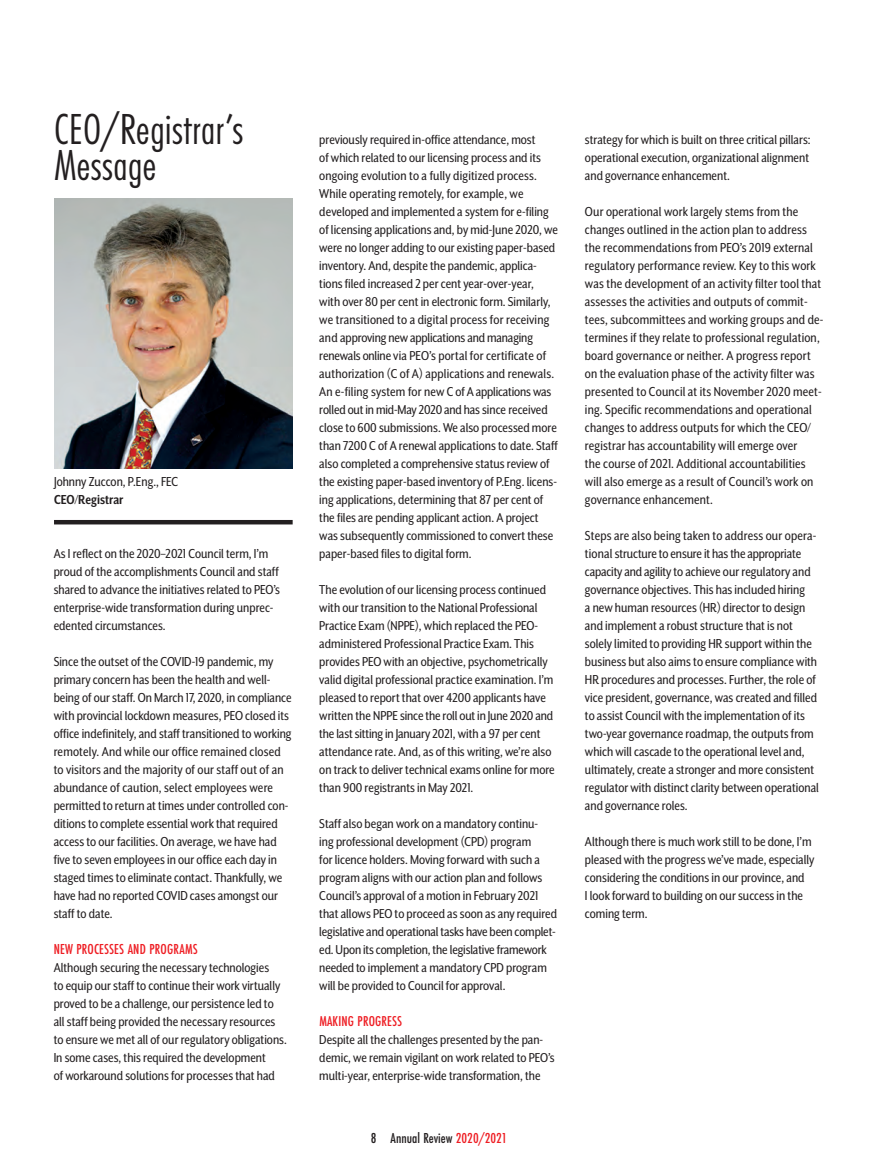
<style>
.page{position:relative;width:878px;height:1175px;background:#fff}
.page>*{position:absolute;margin:0;border:0;box-sizing:border-box;transform-origin:0 0}
.t1{font:45px/36px "Futura PT Cond";color:#231f20}
.t2{font:15px/18px "Mr Eaves XL San Nar OT";color:#231f20}
.t3{font:500 15px "Futura PT Cond";letter-spacing:.01em;color:#ee1d23}
.t4{font:500 15px "Futura PT Cond";color:#231f20}
.t5{font:700 15px "Mr Eaves XL San Nar OT";color:#231f20}
.t6{font:14.85px/18px "Mr Eaves XL San Nar OT";color:#231f20}
.t7{font:500 14.85px "Futura PT Cond";letter-spacing:.01em;color:#ee1d23}
.s1{color:#ee1d23}
</style>
<div class="page">
<img style="left:54px;top:198px;width:238px;height:270px">
<hr style="left:54px;top:520px;width:238px;height:4px;background:#231f20">
<h1 class="t1" style="left:54px;top:111px;width:191px">CEO/Registrar’s<br>Message</h1>
<p class="t2" style="left:54px;top:472px;width:126px">Johnny Zuccon, P.Eng., FEC</p>
<p class="t5" style="left:54px;top:492px;width:71px">CEO/Registrar</p>
<p class="t2" style="left:54px;top:544px;width:228px">As I reflect on the 2020–2021 Council term, I’m proud of the accomplishments Council and staff shared to advance the initiatives related to PEO’s enterprise-wide transformation during unprec&shy;edented circumstances.</p>
<p class="t2" style="left:54px;top:652px;width:239px">Since the outset of the COVID-19 pandemic, my primary concern has been the health and well&shy;being of our staff. On March 17, 2020, in compliance with provincial lockdown measures, PEO closed its office indefinitely, and staff transitioned to working remotely. And while our office remained closed to visitors and the majority of our staff out of an abundance of caution, select employees were permitted to return at times under controlled con&shy;ditions to complete essential work that required access to our facilities. On average, we have had five to seven employees in our office each day in staged times to eliminate contact. Thankfully, we have had no reported COVID cases amongst our staff to date.</p>
<p class="t3" style="left:54px;top:940px;width:145px">NEW PROCESSES AND PROGRAMS</p>
<p class="t2" style="left:54px;top:959px;width:235px">Although securing the necessary technologies<br>to equip our staff to continue their work virtually proved to be a challenge, our persistence led to all staff being provided the necessary resources to ensure we met all of our regulatory obligations.<br>In some cases, this required the development<br>of workaround solutions for processes that had</p>
<p class="t2" style="left:319px;top:131px;width:218px">previously required in-office attendance, most</p>
<p class="t6" style="left:319px;top:149px;width:240px">of which related to our licensing process and its ongoing evolution to a fully digitized process.<br>While operating remotely, for example, we developed and implemented a system for e-filing of licensing applications and, by mid-June 2020, we were no longer adding to our existing paper-based inventory. And, despite the pandemic, applica&shy;tions filed increased 2 per cent year-over-year, with over 80 per cent in electronic form. Similarly, we transitioned to a digital process for receiving and approving new applications and managing renewals online via PEO’s portal for certificate of authorization (C of A) applications and renewals.<br>An e-filing system for new C of A applications was rolled out in mid-May 2020 and has since received close to 600 submissions. We also processed more than 7200 C of A renewal applications to date. Staff also completed a comprehensive status review of the existing paper-based inventory of P.Eng. licens&shy;ing applications, determining that 87 per cent of the files are pending applicant action. A project was subsequently commissioned to convert these paper-based files to digital form.</p>
<p class="t6" style="left:319px;top:581px;width:237px">The evolution of our licensing process continued with our transition to the National Professional Practice Exam (NPPE), which replaced the PEO&shy;administered Professional Practice Exam. This provides PEO with an objective, psychometrically valid digital professional practice examination. I’m pleased to report that over 4200 applicants have written the NPPE since the roll out in June 2020 and the last sitting in January 2021, with a 97 per cent attendance rate. And, as of this writing, we’re also on track to deliver technical exams online for more than 900 registrants in May 2021.</p>
<p class="t6" style="left:319px;top:814px;width:239px">Staff also began work on a mandatory continu-<br>ing professional development (CPD) program<br>for licence holders. Moving forward with such a program aligns with our action plan and follows Council’s approval of a motion in February 2021 that allows PEO to proceed as soon as any required legislative and operational tasks have been complet&shy;ed. Upon its completion, the legislative framework needed to implement a mandatory CPD program will be provided to Council for approval.</p>
<p class="t7" style="left:319px;top:1012px;width:84px">MAKING PROGRESS</p>
<p class="t6" style="left:319px;top:1031px;width:237px">Despite all the challenges presented by the pan&shy;demic, we remain vigilant on work related to PEO’s multi-year, enterprise-wide transformation, the</p>
<p class="t4" style="left:371px;top:1129px;width:138px">8 Annual Review <span class="s1">2020/2021</span></p>
<p class="t6" style="left:585px;top:131px;width:227px">strategy for which is built on three critical pillars: operational execution, organizational alignment</p>
<p class="t2" style="left:585px;top:166px;width:146px">and governance enhancement.</p>
<p class="t2" style="left:585px;top:202px;width:240px">Our operational work largely stems from the changes outlined in the action plan to address the recommendations from PEO’s 2019 external regulatory performance review. Key to this work was the development of an activity filter tool that assesses the activities and outputs of commit&shy;tees, subcommittees and working groups and de&shy;termines if they relate to professional regulation, board governance or neither. A progress report on the evaluation phase of the activity filter was presented to Council at its November 2020 meet&shy;ing. Specific recommendations and operational changes to address outputs for which the CEO/ registrar has accountability will emerge over<br>the course of 2021. Additional accountabilities will also emerge as a result of Council’s work on governance enhancement.</p>
<p class="t2" style="left:585px;top:526px;width:235px">Steps are also being taken to address our opera&shy;tional structure to ensure it has the appropriate capacity and agility to achieve our regulatory and governance objectives. This has included hiring<br>a new human resources (HR) director to design and implement a robust structure that is not solely limited to providing HR support within the business but also aims to ensure compliance with HR procedures and processes. Further, the role of vice president, governance, was created and filled to assist Council with the implementation of its two-year governance roadmap, the outputs from which will cascade to the operational level and, ultimately, create a stronger and more consistent regulator with distinct clarity between operational and governance roles.</p>
<p class="t2" style="left:585px;top:833px;width:231px">Although there is much work still to be done, I’m pleased with the progress we’ve made, especially considering the conditions in our province, and<br>I look forward to building on our success in the coming term.</p>
</div>
